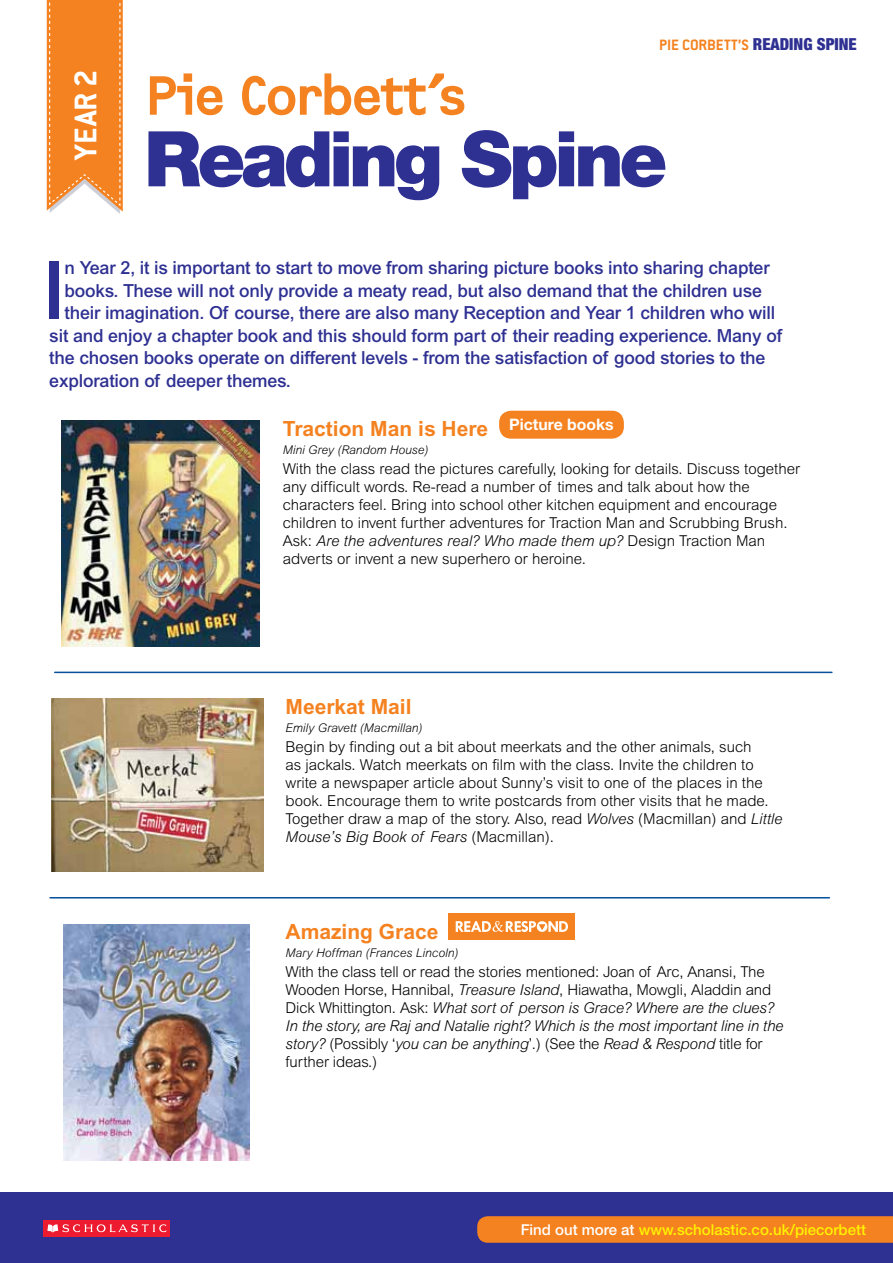
<style>
.page{position:relative;width:893px;height:1263px;background:#fff}
.page>*{position:absolute;margin:0;border:0;box-sizing:border-box;transform-origin:0 0}
.t1{font:500 80.85px "Arial MT Std";color:#2e3092}
.t2{font:900 76.95px "Helvetica Neue LT Std";letter-spacing:-.06em;color:#2e3092}
.t3{font:700 56.7px "OCR Bczyk";letter-spacing:-.065em;color:#f58220}
.t4{font:700 34.5px "Conduit ITC";color:#fff}
.t5{font:700 21px "Arial MT Std";color:#f58220}
.t6{font:500 18px "Arial MT Std";letter-spacing:-.01em;color:#2e3092}
.t7{font:700 16.5px "Conduit ITC";color:#f58220}
.t8{font:700 15.75px "Helvetica Neue LT Std";color:#fff}
.t9{font:300 15px/18px "Arial MT Std";color:#000}
.t10{font:500 15px "Helvetica Neue LT Std";color:#fff200}
.t11{font:italic 300 12px "Arial MT Std";color:#000}
.s1{font-family:"Helvetica Neue";font-weight:900;font-stretch:condensed;color:#2e3092}
.s2{font-style:italic}
.s3{color:#fff}
</style>
<div class="page">
<div style="left:0;top:1193px;width:893px;height:70px;background:#2e3092"></div>
<div style="left:43px;top:1220px;width:127px;height:16px;background:#ed1b2f"></div>
<svg style="left:47px;top:1224px;width:119px;height:8px"></svg>
<svg style="left:477px;top:1216px;width:416px;height:27px;background:#f08022"></svg>
<svg style="left:47px;top:0;width:76px;height:214px;background:#f58e37"></svg>
<hr style="left:55px;top:672px;width:777px;height:1px;background:#064f9b">
<div style="left:499px;top:411px;width:125px;height:28px;background:#f58220;border-radius:12px"></div>
<hr style="left:50px;top:897px;width:779px;height:1px;background:#064f9b">
<img style="left:52px;top:699px;width:212px;height:172px">
<img style="left:63px;top:924px;width:187px;height:236px">
<div style="left:449px;top:913px;width:126px;height:27px;background:#f58220"></div>
<svg style="left:456px;top:921px;width:112px;height:11px"></svg>
<img style="left:61px;top:421px;width:198px;height:225px">
<h3 class="t4" style="left:66px;top:159px;width:92px;rotate:-90deg">YEAR 2</h3>
<p class="t7" style="left:659px;top:35px;width:199px">PIE CORBETT’S <span class="s1">READING SPINE</span></p>
<h3 class="t3" style="left:144px;top:67px;width:325px">Pie Corbett’s</h3>
<h2 class="t2" style="left:144px;top:113px;width:525px">Reading Spine</h2>
<h1 class="t1" style="left:43px;top:243px;width:24px">I</h1>
<p class="t6" style="left:65px;top:257px;width:707px">n Year 2, it is important to start to move from sharing picture books into sharing chapter</p>
<p class="t6" style="left:65px;top:280px;width:699px">books. These will not only provide a meaty read, but also demand that the children use</p>
<p class="t6" style="left:65px;top:302px;width:712px">their imagination. Of course, there are also many Reception and Year 1 children who will</p>
<p class="t6" style="left:49px;top:325px;width:734px">sit and enjoy a chapter book and this should form part of their reading experience. Many of</p>
<p class="t6" style="left:49px;top:347px;width:718px">the chosen books operate on different levels - from the satisfaction of good stories to the</p>
<p class="t6" style="left:49px;top:370px;width:243px">exploration of deeper themes.</p>
<h3 class="t5" style="left:283px;top:416px;width:207px">Traction Man is Here</h3>
<p class="t11" style="left:283px;top:443px;width:147px">Mini Grey (Random House)</p>
<p class="t9" style="left:283px;top:460px;width:519px">With the class read the pictures carefully, looking for details. Discuss together any difficult words. Re-read a number of times and talk about how the characters feel. Bring into school other kitchen equipment and encourage children to invent further adventures for Traction Man and Scrubbing Brush.<br>Ask: <span class="s2">Are the adventures real? Who made them up?</span> Design Traction Man adverts or invent a new superhero or heroine.</p>
<p class="t8" style="left:509px;top:415px;width:106px">Picture books</p>
<h3 class="t5" style="left:286px;top:694px;width:128px">Meerkat Mail</h3>
<p class="t11" style="left:286px;top:721px;width:138px">Emily Gravett (Macmillan)</p>
<p class="t9" style="left:286px;top:738px;width:498px">Begin by finding out a bit about meerkats and the other animals, such<br>as jackals. Watch meerkats on film with the class. Invite the children to write a newspaper article about Sunny’s visit to one of the places in the book. Encourage them to write postcards from other visits that he made.<br>Together draw a map of the story. Also, read <span class="s2">Wolves</span> (Macmillan) and <span class="s2">Little Mouse’s Big Book of Fears</span> (Macmillan).</p>
<h3 class="t5" style="left:286px;top:919px;width:154px">Amazing Grace</h3>
<p class="t11" style="left:286px;top:946px;width:174px">Mary Hoffman (Frances Lincoln)</p>
<p class="t9" style="left:286px;top:963px;width:499px">With the class tell or read the stories mentioned: Joan of Arc, Anansi, The Wooden Horse, Hannibal, <span class="s2">Treasure Island</span>, Hiawatha, Mowgli, Aladdin and Dick Whittington. Ask: <span class="s2">What sort of person is Grace? Where are the clues?<br>In the story, are Raj and Natalie right? Which is the most important line in the story?</span> (Possibly ‘<span class="s2">you can be anything</span>’.) (See the <span class="s2">Read &amp; Respond</span> title for further ideas.)</p>
<p class="t10" style="left:521px;top:1220px;width:347px"><span class="s3">Find out more at</span> www.scholastic.co.uk/piecorbett</p>
</div>
